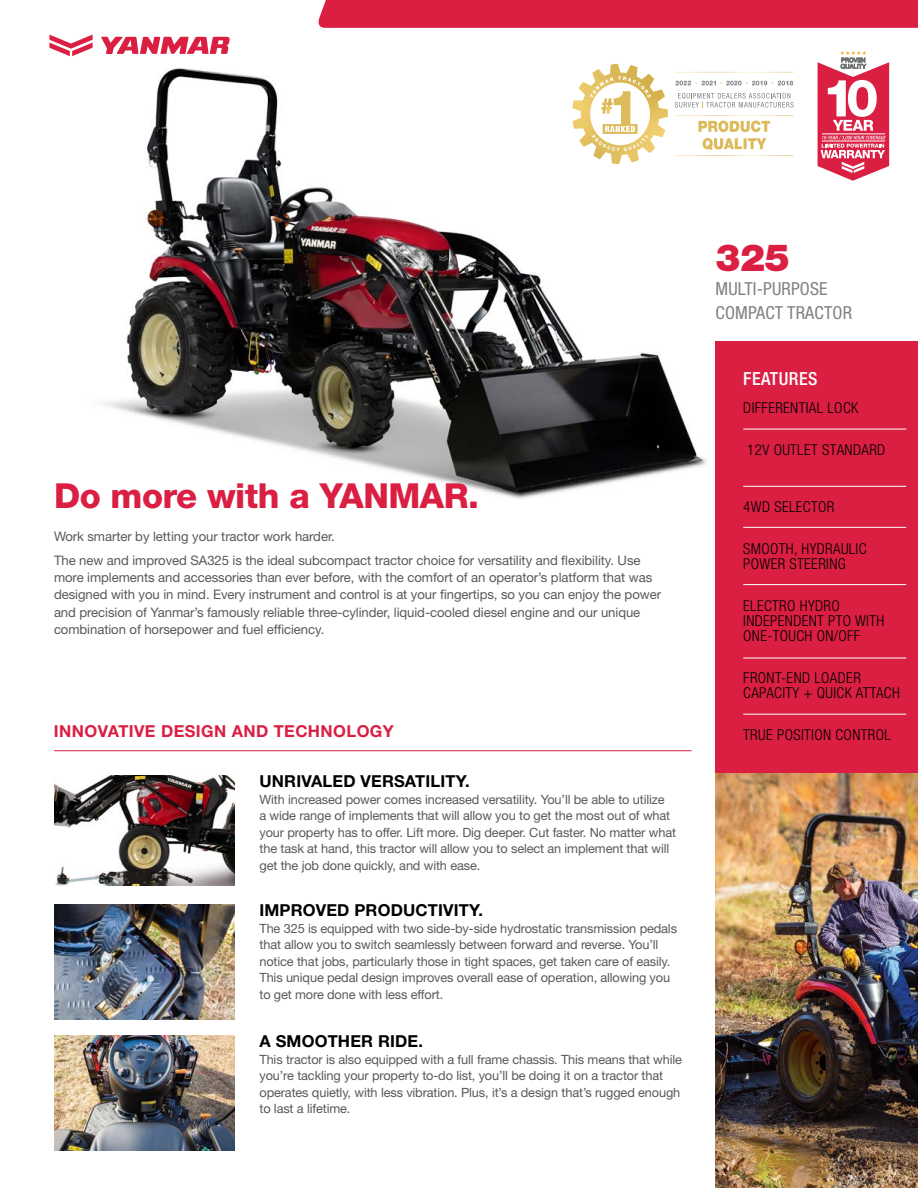
<style>
.page{position:relative;width:918px;height:1188px;background:#fff}
.page>*{position:absolute;margin:0;border:0;box-sizing:border-box;transform-origin:0 0}
.t1{font:900 37.5px "Helvetica Neue LT Std";color:#da1f43}
.t2{font:800 34.5px "Helvetica Neue LT Std";letter-spacing:-.015em;color:#da1f43}
.t3{font:condensed 18px/24px "Helvetica Neue LT Std";letter-spacing:.01em;color:#808285}
.t4{font:500 condensed 18px "Helvetica Neue LT Std";letter-spacing:.025em;color:#fff}
.t5{font:700 16.5px "Helvetica Neue LT Std";letter-spacing:.01em;color:#000}
.t6{font:700 16.5px "Helvetica Neue LT Std";letter-spacing:.025em;color:#da1f43}
.t7{font:300 condensed 15px/15px "Helvetica Neue LT Std";letter-spacing:.025em;color:#000}
.t8{font:13.2px/17.2px "Helvetica Neue LT Std";letter-spacing:-.005em;color:#58595b}
.t9{font:12.75px/16.5px "Helvetica Neue LT Std";letter-spacing:-.01em;color:#58595b}
</style>
<div class="page">
<img style="left:104px;top:63px;width:605px;height:436px">
<hr style="left:54px;top:750px;width:638px;height:1px;background:#da1f43">
<div style="left:716px;top:341px;width:202px;height:434px;background:#da1f43"></div>
<img style="left:716px;top:773px;width:202px;height:415px">
<svg style="left:101px;top:37px;width:129px;height:17px"></svg>
<svg style="left:49px;top:35px;width:44px;height:21px"></svg>
<hr style="left:743px;top:486px;width:163px;height:1px;background:#fff">
<hr style="left:743px;top:429px;width:163px;height:1px;background:#fff">
<hr style="left:743px;top:527px;width:163px;height:1px;background:#fff">
<hr style="left:743px;top:584px;width:163px;height:1px;background:#fff">
<hr style="left:743px;top:658px;width:163px;height:1px;background:#fff">
<hr style="left:743px;top:714px;width:163px;height:1px;background:#fff">
<img style="left:54px;top:904px;width:180px;height:115px">
<img style="left:54px;top:1036px;width:180px;height:114px">
<img style="left:54px;top:775px;width:180px;height:110px">
<div style="left:318px;top:0;width:600px;height:28px;background:#da1f43"></div>
<svg style="left:818px;top:51px;width:71px;height:130px"></svg>
<svg style="left:675px;top:72px;width:118px;height:1px"></svg>
<svg style="left:675px;top:115px;width:118px;height:17px"></svg>
<svg style="left:675px;top:138px;width:118px;height:18px"></svg>
<svg style="left:675px;top:93px;width:119px;height:15px"></svg>
<svg style="left:572px;top:64px;width:96px;height:100px"></svg>
<svg style="left:675px;top:81px;width:118px;height:4px"></svg>
<h2 class="t2" style="left:54px;top:475px;width:426px">Do more with a YANMAR.</h2>
<p class="t8" style="left:54px;top:524px;width:588px;line-height:24px">Work smarter by letting your tractor work harder.<br>The new and improved SA325 is the ideal subcompact tractor choice for versatility and flexibility. Use</p>
<p class="t8" style="left:54px;top:569px;width:609px">more implements and accessories than ever before, with the comfort of an operator’s platform that was designed with you in mind. Every instrument and control is at your fingertips, so you can enjoy the power and precision of Yanmar’s famously reliable three-cylinder, liquid-cooled diesel engine and our unique combination of horsepower and fuel efficiency.</p>
<p class="t6" style="left:54px;top:721px;width:341px">INNOVATIVE DESIGN AND TECHNOLOGY</p>
<p class="t5" style="left:260px;top:771px;width:212px">UNRIVALED VERSATILITY.</p>
<p class="t9" style="left:260px;top:791px;width:418px">With increased power comes increased versatility. You’ll be able to utilize<br>a wide range of implements that will allow you to get the most out of what your property has to offer. Lift more. Dig deeper. Cut faster. No matter what the task at hand, this tractor will allow you to select an implement that will get the job done quickly, and with ease.</p>
<p class="t5" style="left:260px;top:900px;width:225px">IMPROVED PRODUCTIVITY.</p>
<p class="t9" style="left:260px;top:920px;width:419px">The 325 is equipped with two side-by-side hydrostatic transmission pedals that allow you to switch seamlessly between forward and reverse. You’ll notice that jobs, particularly those in tight spaces, get taken care of easily.<br>This unique pedal design improves overall ease of operation, allowing you to get more done with less effort.</p>
<p class="t5" style="left:260px;top:1031px;width:165px">A SMOOTHER RIDE.</p>
<p class="t9" style="left:260px;top:1051px;width:424px">This tractor is also equipped with a full frame chassis. This means that while you’re tackling your property to-do list, you’ll be doing it on a tractor that operates quietly, with less vibration. Plus, it’s a design that’s rugged enough to last a lifetime.</p>
<h1 class="t1" style="left:716px;top:235px;width:76px">325</h1>
<h3 class="t3" style="left:716px;top:276px;width:138px">MULTI-PURPOSE<br>COMPACT TRACTOR</h3>
<h3 class="t4" style="left:743px;top:368px;width:76px">FEATURES</h3>
<p class="t7" style="left:743px;top:400px;width:117px">DIFFERENTIAL LOCK</p>
<p class="t7" style="left:747px;top:442px;width:140px">12V OUTLET STANDARD</p>
<p class="t7" style="left:743px;top:499px;width:93px">4WD SELECTOR</p>
<p class="t7" style="left:743px;top:541px;width:125px">SMOOTH, HYDRAULIC<br>POWER STEERING</p>
<p class="t7" style="left:743px;top:598px;width:142px">ELECTRO HYDRO<br>INDEPENDENT PTO WITH<br>ONE-TOUCH ON/OFF</p>
<p class="t7" style="left:743px;top:670px;width:158px">FRONT-END LOADER<br>CAPACITY + QUICK ATTACH</p>
<p class="t7" style="left:743px;top:727px;width:149px">TRUE POSITION CONTROL</p>
</div>
